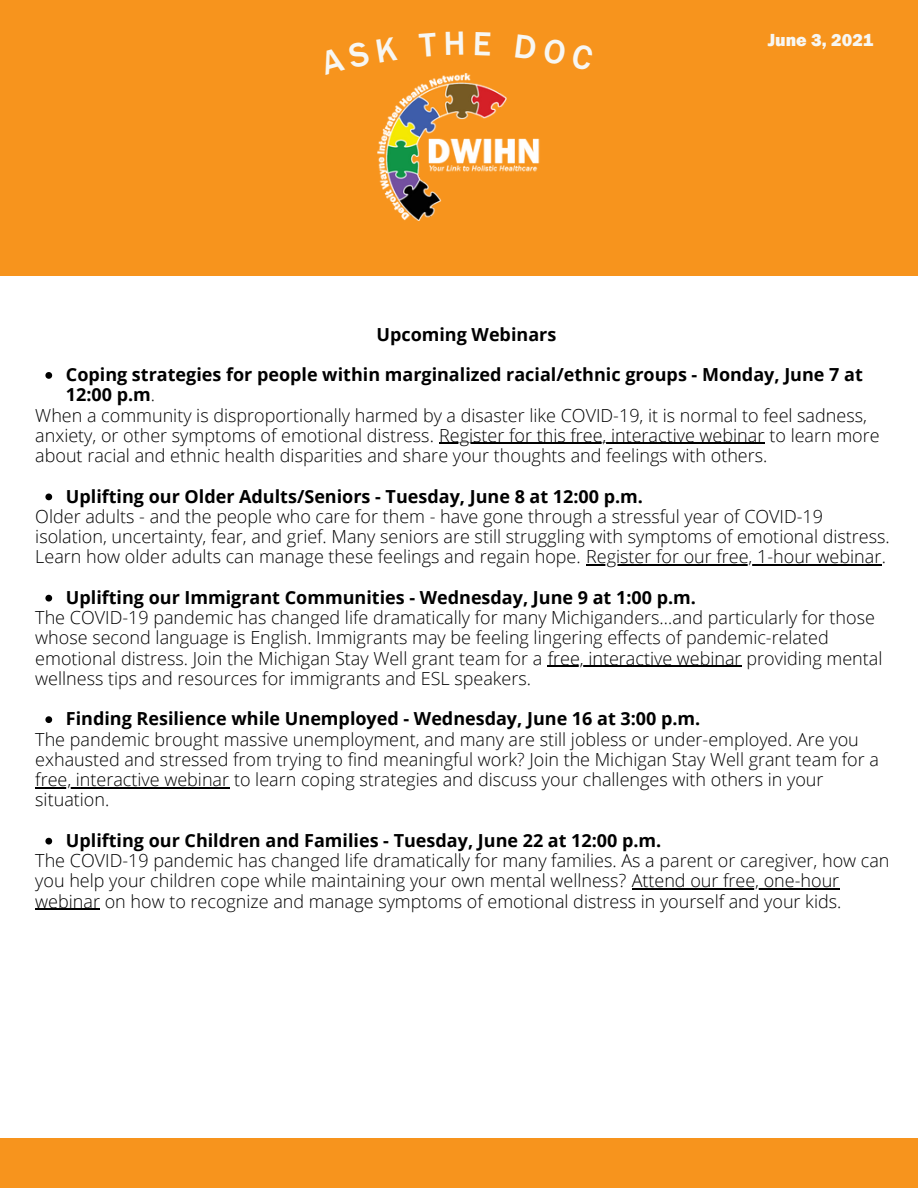
<style>
.page{position:relative;width:918px;height:1188px;background:#fff}
.page>*{position:absolute;margin:0;border:0;box-sizing:border-box;transform-origin:0 0}
.t1{font:300 18px/20.2px "Open Sans";color:#000}
.t2{font:700 18px/20.2px "Open Sans";color:#000}
.t3{font:800 18px "Franklin Gothic";color:#f7f7f3}
.s1{font-weight:300}
</style>
<div class="page">
<div style="left:0;top:0;width:918px;height:276px;background:#f7941d"></div>
<img style="left:378px;top:74px;width:162px;height:146px">
<div style="left:0;top:1139px;width:918px;height:49px;background:#f7941d"></div>
<svg style="left:45px;top:372px;width:7px;height:7px"></svg>
<svg style="left:45px;top:494px;width:7px;height:6px"></svg>
<svg style="left:45px;top:595px;width:7px;height:7px"></svg>
<svg style="left:45px;top:716px;width:7px;height:7px"></svg>
<svg style="left:45px;top:838px;width:7px;height:7px"></svg>
<hr style="left:439px;top:443px;width:326px;height:1px;background:#000">
<hr style="left:586px;top:564px;width:296px;height:2px;background:#000">
<hr style="left:548px;top:666px;width:194px;height:1px;background:#000">
<hr style="left:35px;top:787px;width:194px;height:1px;background:#000">
<hr style="left:632px;top:888px;width:208px;height:2px;background:#000">
<hr style="left:35px;top:909px;width:65px;height:1px;background:#000">
<p class="t2" style="left:376px;top:323px;width:181px">Upcoming Webinars</p>
<p class="t3" style="left:768px;top:30px;width:107px">June 3, 2021</p>
<p class="t2" style="left:66px;top:364px;width:798px">Coping strategies for people within marginalized racial/ethnic groups - Monday, June 7 at<br>12:00 p.m<span class="s1">.</span></p>
<p class="t1" style="left:35px;top:404px;width:846px">When a community is disproportionally harmed by a disaster like COVID-19, it is normal to feel sadness, anxiety, or other symptoms of emotional distress. Register for this free, interactive webinar to learn more about racial and ethnic health disparities and share your thoughts and feelings with others.</p>
<p class="t2" style="left:66px;top:485px;width:579px">Uplifting our Older Adults/Seniors - Tuesday, June 8 at 12:00 p.m.</p>
<p class="t1" style="left:35px;top:506px;width:856px">Older adults - and the people who care for them - have gone through a stressful year of COVID-19 isolation, uncertainty, fear, and grief. Many seniors are still struggling with symptoms of emotional distress.<br>Learn how older adults can manage these feelings and regain hope. Register for our free, 1-hour webinar.</p>
<p class="t2" style="left:66px;top:587px;width:632px">Uplifting our Immigrant Communities - Wednesday, June 9 at 1:00 p.m.</p>
<p class="t1" style="left:35px;top:607px;width:849px">The COVID-19 pandemic has changed life dramatically for many Michiganders…and particularly for those whose second language is English. Immigrants may be feeling lingering effects of pandemic-related emotional distress. Join the Michigan Stay Well grant team for a free, interactive webinar providing mental wellness tips and resources for immigrants and ESL speakers.</p>
<p class="t2" style="left:66px;top:708px;width:636px">Finding Resilience while Unemployed - Wednesday, June 16 at 3:00 p.m.</p>
<p class="t1" style="left:35px;top:728px;width:845px">The pandemic brought massive unemployment, and many are still jobless or under-employed. Are you exhausted and stressed from trying to find meaningful work? Join the Michigan Stay Well grant team for a free, interactive webinar to learn coping strategies and discuss your challenges with others in your situation.</p>
<p class="t2" style="left:66px;top:830px;width:597px">Uplifting our Children and Families - Tuesday, June 22 at 12:00 p.m.</p>
<p class="t1" style="left:35px;top:850px;width:856px">The COVID-19 pandemic has changed life dramatically for many families. As a parent or caregiver, how can you help your children cope while maintaining your own mental wellness? Attend our free, one-hour webinar on how to recognize and manage symptoms of emotional distress in yourself and your kids.</p>
</div>
